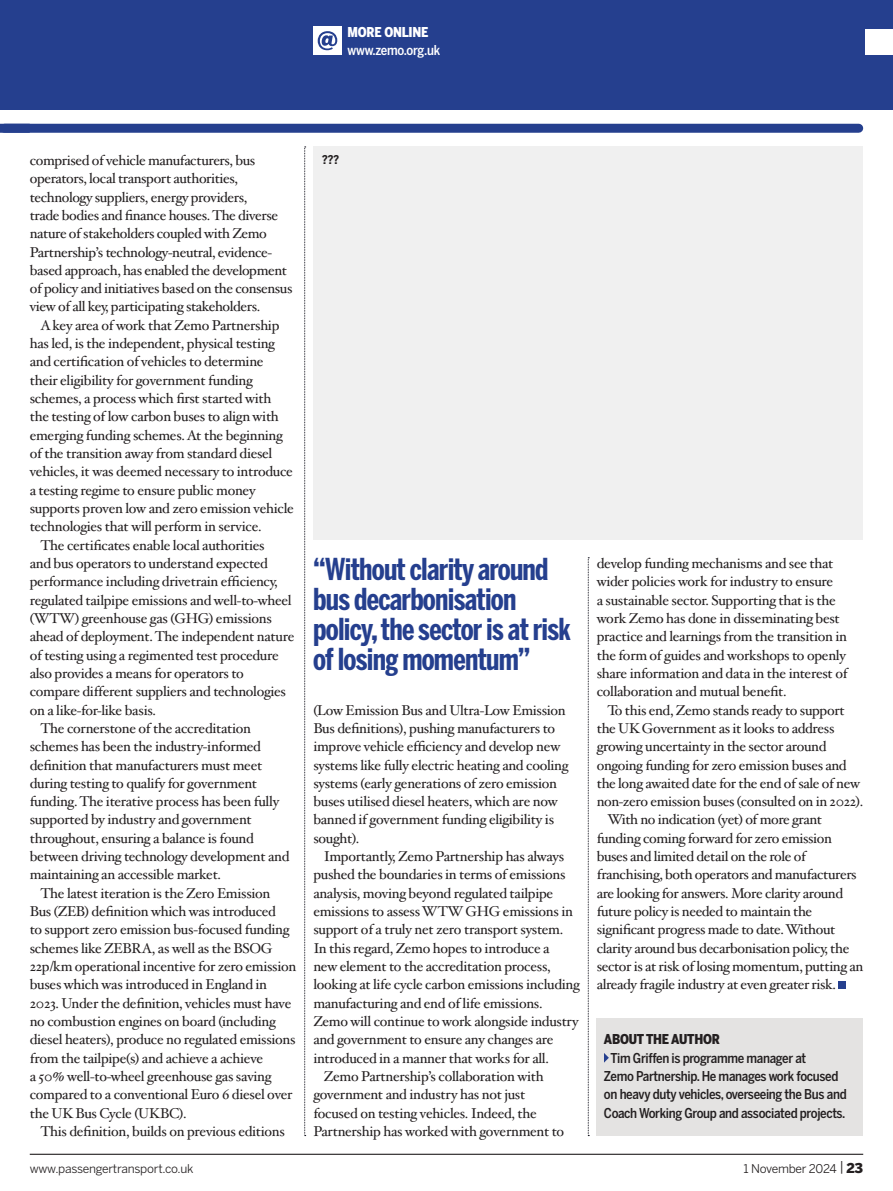
<style>
.page{position:relative;width:893px;height:1191px;background:#fff}
.page>*{position:absolute;margin:0;border:0;box-sizing:border-box;transform-origin:0 0}
.t1{font:700 30px/30px "Benton Sans Comp";letter-spacing:-.025em;color:#253f8e}
.t2{font:14.25px/18.3px "Hoefler Text";letter-spacing:-.02em;color:#231f20}
.t3{font:500 13.5px/18.3px "Benton Sans Cond";letter-spacing:-.025em;color:#231f20}
.t4{font:500 13.5px "Benton Sans Cond";letter-spacing:-.02em;color:#fff}
.t5{font:900 13.5px "Benton Sans Cond";letter-spacing:-.02em;color:#231f20}
.t6{font:900 13.5px "Benton Sans Cond";letter-spacing:-.02em;color:#fff}
.t7{font:12px "Benton Sans";letter-spacing:-.02em;color:#231f20}
.t8{font:700 12px "Benton Sans Cond";color:#231f20}
.s1{font-size:13.5px}
.s2{font-weight:900;font-size:13.5px}
</style>
<div class="page">
<div style="left:4px;top:124px;width:855px;height:9px;background:#253f8e"></div>
<div style="left:0;top:124px;width:30px;height:9px;background:#253f8e"></div>
<svg style="left:588px;top:557px;width:1px;height:579px"></svg>
<svg style="left:304px;top:147px;width:2px;height:989px"></svg>
<div style="left:313px;top:147px;width:550px;height:393px;background:#f0f0f0"></div>
<div style="left:838px;top:981px;width:8px;height:8px;background:#253f8e"></div>
<div style="left:0;top:0;width:893px;height:110px;background:#253f8e"></div>
<div style="left:313px;top:26px;width:29px;height:29px;background:#fff"></div>
<svg style="left:318px;top:31px;width:19px;height:19px"></svg>
<div style="left:597px;top:1018px;width:266px;height:118px;background:#e4e3e2"></div>
<svg style="left:604px;top:1053px;width:5px;height:9px"></svg>
<div style="left:866px;top:30px;width:27px;height:25px;background:#fff"></div>
<hr style="left:30px;top:1153px;width:833px;height:1px;background:#231f20">
<p class="t6" style="left:348px;top:24px;width:82px">MORE ONLINE</p>
<p class="t4" style="left:348px;top:42px;width:94px">www.zemo.org.uk</p>
<p class="t2" style="left:30px;top:151px;width:227px">comprised of vehicle manufacturers, bus</p>
<p class="t8" style="left:322px;top:153px;width:19px">???</p>
<p class="t2" style="left:30px;top:170px;width:264px">operators, local transport authorities, technology suppliers, energy providers,<br>trade bodies and finance houses. The diverse nature of stakeholders coupled with Zemo Partnership’s technology-neutral, evidence&shy;based approach, has enabled the development of policy and initiatives based on the consensus view of all key, participating stakeholders.</p>
<p class="t2" style="left:40px;top:316px;width:241px">A key area of work that Zemo Partnership</p>
<p class="t2" style="left:30px;top:335px;width:247px">has led, is the independent, physical testing</p>
<p class="t2" style="left:30px;top:353px;width:235px">and certification of vehicles to determine</p>
<p class="t2" style="left:30px;top:371px;width:225px">their eligibility for government funding</p>
<p class="t2" style="left:30px;top:389px;width:243px">schemes, a process which first started with</p>
<p class="t2" style="left:30px;top:408px;width:251px">the testing of low carbon buses to align with</p>
<p class="t2" style="left:30px;top:426px;width:255px">emerging funding schemes. At the beginning</p>
<p class="t2" style="left:30px;top:444px;width:244px">of the transition away from standard diesel</p>
<p class="t2" style="left:30px;top:463px;width:265px">vehicles, it was deemed necessary to introduce</p>
<p class="t2" style="left:30px;top:481px;width:227px">a testing regime to ensure public money</p>
<p class="t2" style="left:30px;top:499px;width:266px">supports proven low and zero emission vehicle</p>
<p class="t2" style="left:30px;top:518px;width:233px">technologies that will perform in service.</p>
<p class="t2" style="left:40px;top:536px;width:226px">The certificates enable local authorities</p>
<p class="t2" style="left:30px;top:554px;width:240px">and bus operators to understand expected</p>
<p class="t2" style="left:30px;top:573px;width:249px">performance including drivetrain efficiency,</p>
<p class="t2" style="left:30px;top:591px;width:263px">regulated tailpipe emissions and well-to-wheel</p>
<p class="t2" style="left:30px;top:609px;width:244px">(WTW) greenhouse gas (GHG) emissions</p>
<p class="t2" style="left:30px;top:628px;width:266px">ahead of deployment. The independent nature</p>
<p class="t2" style="left:30px;top:646px;width:251px">of testing using a regimented test procedure</p>
<p class="t2" style="left:30px;top:664px;width:216px">also provides a means for operators to</p>
<p class="t2" style="left:30px;top:682px;width:258px">compare different suppliers and technologies</p>
<p class="t2" style="left:30px;top:701px;width:128px">on a like-for-like basis.</p>
<p class="t2" style="left:40px;top:719px;width:212px">The cornerstone of the accreditation</p>
<p class="t2" style="left:30px;top:737px;width:233px">schemes has been the industry-informed</p>
<p class="t2" style="left:30px;top:756px;width:234px">definition that manufacturers must meet</p>
<p class="t2" style="left:30px;top:774px;width:229px">during testing to qualify for government</p>
<p class="t2" style="left:30px;top:792px;width:251px">funding. The iterative process has been fully</p>
<p class="t2" style="left:30px;top:811px;width:224px">supported by industry and government</p>
<p class="t2" style="left:30px;top:829px;width:226px">throughout, ensuring a balance is found</p>
<p class="t2" style="left:30px;top:847px;width:261px">between driving technology development and</p>
<p class="t2" style="left:30px;top:866px;width:193px">maintaining an accessible market.</p>
<p class="t2" style="left:40px;top:884px;width:231px">The latest iteration is the Zero Emission</p>
<p class="t2" style="left:30px;top:902px;width:248px">Bus (ZEB) definition which was introduced</p>
<p class="t2" style="left:30px;top:921px;width:261px">to support zero emission bus-focused funding</p>
<p class="t2" style="left:30px;top:939px;width:244px">schemes like ZEBRA, as well as the BSOG</p>
<p class="t2" style="left:30px;top:957px;width:268px">22p/km operational incentive for zero emission</p>
<p class="t2" style="left:30px;top:976px;width:239px">buses which was introduced in England in</p>
<p class="t2" style="left:30px;top:994px;width:263px">2023. Under the definition, vehicles must have</p>
<p class="t2" style="left:30px;top:1012px;width:247px">no combustion engines on board (including</p>
<p class="t2" style="left:30px;top:1030px;width:267px">diesel heaters), produce no regulated emissions</p>
<p class="t2" style="left:30px;top:1049px;width:235px">from the tailpipe(s) and achieve a achieve</p>
<p class="t2" style="left:30px;top:1067px;width:243px">a 50% well-to-wheel greenhouse gas saving</p>
<p class="t2" style="left:30px;top:1085px;width:264px">compared to a conventional Euro 6 diesel over</p>
<p class="t2" style="left:30px;top:1104px;width:158px">the UK Bus Cycle (UKBC).</p>
<p class="t2" style="left:40px;top:1122px;width:246px">This definition, builds on previous editions</p>
<h1 class="t1" style="left:313px;top:554px;width:259px">“Without clarity around bus decarbonisation policy, the sector is at risk of losing momentum”</h1>
<p class="t2" style="left:313px;top:701px;width:257px">(Low Emission Bus and Ultra-Low Emission Bus definitions), pushing manufacturers to improve vehicle efficiency and develop new systems like fully electric heating and cooling systems (early generations of zero emission buses utilised diesel heaters, which are now banned if government funding eligibility is sought).</p>
<p class="t2" style="left:324px;top:847px;width:242px">Importantly, Zemo Partnership has always</p>
<p class="t2" style="left:313px;top:866px;width:254px">pushed the boundaries in terms of emissions</p>
<p class="t2" style="left:313px;top:884px;width:241px">analysis, moving beyond regulated tailpipe</p>
<p class="t2" style="left:313px;top:902px;width:261px">emissions to assess WTW GHG emissions in</p>
<p class="t2" style="left:313px;top:921px;width:251px">support of a truly net zero transport system.</p>
<p class="t2" style="left:313px;top:939px;width:238px">In this regard, Zemo hopes to introduce a</p>
<p class="t2" style="left:313px;top:957px;width:239px">new element to the accreditation process,</p>
<p class="t2" style="left:313px;top:976px;width:268px">looking at life cycle carbon emissions including</p>
<p class="t2" style="left:313px;top:994px;width:231px">manufacturing and end of life emissions.</p>
<p class="t2" style="left:313px;top:1012px;width:267px">Zemo will continue to work alongside industry</p>
<p class="t2" style="left:313px;top:1030px;width:242px">and government to ensure any changes are</p>
<p class="t2" style="left:313px;top:1049px;width:237px">introduced in a manner that works for all.</p>
<p class="t2" style="left:324px;top:1067px;width:221px">Zemo Partnership’s collaboration with</p>
<p class="t2" style="left:313px;top:1085px;width:213px">government and industry has not just</p>
<p class="t2" style="left:313px;top:1104px;width:225px">focused on testing vehicles. Indeed, the</p>
<p class="t2" style="left:313px;top:1122px;width:252px">Partnership has worked with government to</p>
<p class="t2" style="left:597px;top:554px;width:252px">develop funding mechanisms and see that wider policies work for industry to ensure<br>a sustainable sector. Supporting that is the work Zemo has done in disseminating best practice and learnings from the transition in the form of guides and workshops to openly share information and data in the interest of collaboration and mutual benefit.</p>
<p class="t2" style="left:607px;top:701px;width:239px">To this end, Zemo stands ready to support</p>
<p class="t2" style="left:597px;top:719px;width:239px">the UK Government as it looks to address</p>
<p class="t2" style="left:597px;top:737px;width:231px">growing uncertainty in the sector around</p>
<p class="t2" style="left:597px;top:756px;width:251px">ongoing funding for zero emission buses and</p>
<p class="t2" style="left:597px;top:774px;width:265px">the long awaited date for the end of sale of new</p>
<p class="t2" style="left:597px;top:792px;width:268px">non-zero emission buses (consulted on in 2022).</p>
<p class="t2" style="left:607px;top:811px;width:216px">With no indication (yet) of more grant</p>
<p class="t2" style="left:597px;top:829px;width:237px">funding coming forward for zero emission</p>
<p class="t2" style="left:597px;top:847px;width:211px">buses and limited detail on the role of</p>
<p class="t2" style="left:597px;top:866px;width:261px">franchising, both operators and manufacturers</p>
<p class="t2" style="left:597px;top:884px;width:248px">are looking for answers. More clarity around</p>
<p class="t2" style="left:597px;top:902px;width:217px">future policy is needed to maintain the</p>
<p class="t2" style="left:597px;top:921px;width:240px">significant progress made to date. Without</p>
<p class="t2" style="left:597px;top:939px;width:254px">clarity around bus decarbonisation policy, the</p>
<p class="t2" style="left:597px;top:957px;width:268px">sector is at risk of losing momentum, putting an</p>
<p class="t2" style="left:597px;top:976px;width:241px">already fragile industry at even greater risk.</p>
<p class="t5" style="left:604px;top:1031px;width:117px">ABOUT THE AUTHOR</p>
<p class="t3" style="left:604px;top:1048px;width:244px;text-indent:6px">Tim Griffen is programme manager at<br>Zemo Partnership. He manages work focused on heavy duty vehicles, overseeing the Bus and Coach Working Group and associated projects.</p>
<p class="t7" style="left:30px;top:1161px;width:165px">www.passengertransport.co.uk</p>
<p class="t7" style="left:744px;top:1161px;width:121px">1 November 2024 <span class="s1">|</span> <span class="s2">23</span></p>
</div>
